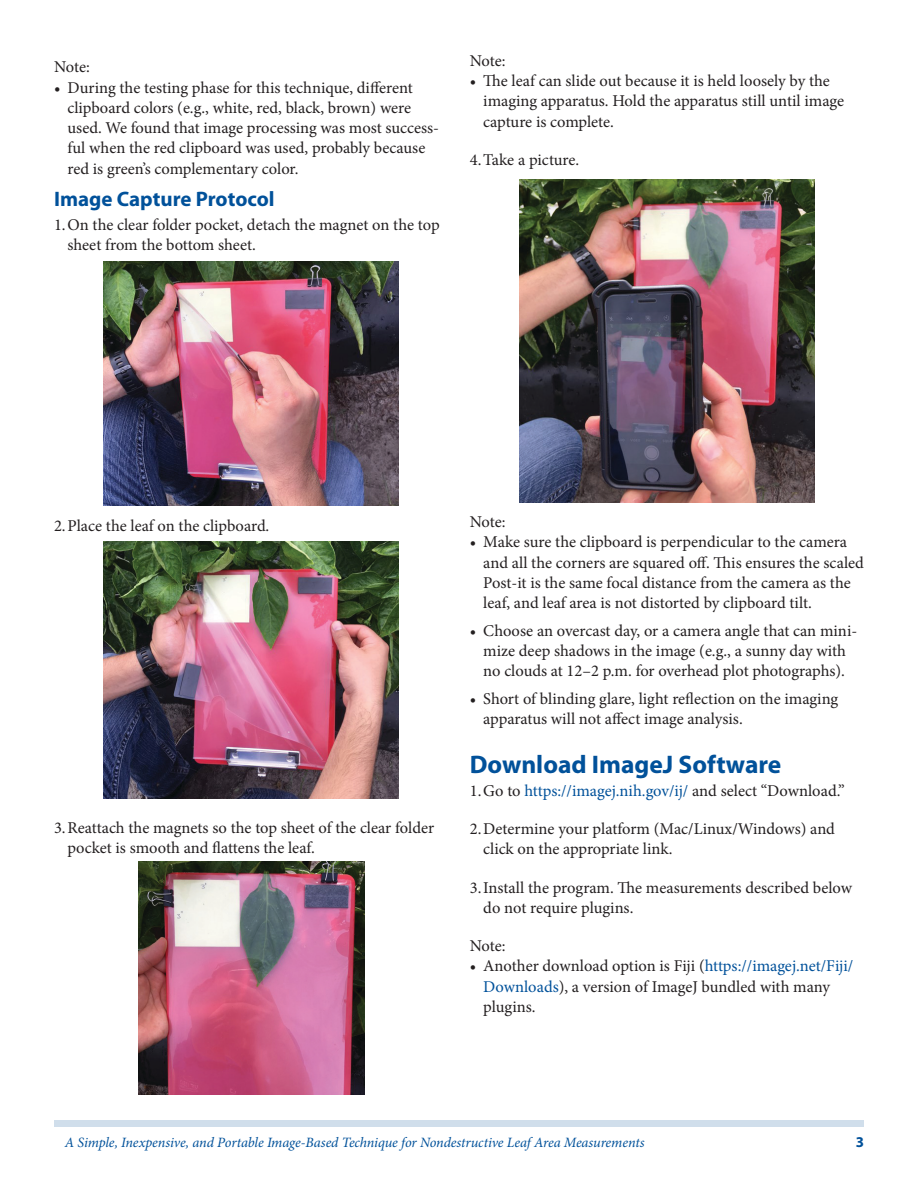
<style>
.page{position:relative;width:918px;height:1188px;background:#fff}
.page>*{position:absolute;margin:0;border:0;box-sizing:border-box;transform-origin:0 0}
.SectionHeading0{font:700 25.5px "Myriad Pro";color:#01519a}
.SectionHeading1{font:700 21px "Myriad Pro";color:#01519a}
.BlockParagraph{font:16.5px/20.2px "Minion Pro";letter-spacing:-.005em;color:#231f20}
.t1{font:700 15px "Myriad Pro";color:#01519a}
.RunningTitleItalics{font:italic 14.25px "Minion Pro";letter-spacing:-.01em;color:#01519a}
.s1{color:#01519a}
</style>
<div class="page">
<div style="left:54px;top:1120px;width:810px;height:7px;background:#d0deeb"></div>
<img style="left:103px;top:261px;width:296px;height:244px">
<img style="left:103px;top:542px;width:296px;height:256px">
<img style="left:138px;top:862px;width:226px;height:233px">
<img style="left:519px;top:179px;width:296px;height:323px">
<p class="BlockParagraph" style="left:54px;top:57px;width:37px">Note:</p>
<p class="BlockParagraph" style="left:68px;top:77px;width:373px;text-indent:-14px">• During the testing phase for this technique, different clipboard colors (e.g., white, red, black, brown) were used. We found that image processing was most success&shy;ful when the red clipboard was used, probably because red is green’s complementary color.</p>
<p class="SectionHeading1" style="left:54px;top:185px;width:222px">Image Capture Protocol</p>
<p class="BlockParagraph" style="left:68px;top:214px;width:374px;text-indent:-14px">1.On the clear folder pocket, detach the magnet on the top sheet from the bottom sheet.</p>
<p class="BlockParagraph" style="left:470px;top:51px;width:37px">Note:</p>
<p class="BlockParagraph" style="left:483px;top:71px;width:362px;text-indent:-14px">• The leaf can slide out because it is held loosely by the imaging apparatus. Hold the apparatus still until image capture is complete.</p>
<p class="BlockParagraph" style="left:470px;top:150px;width:111px">4.Take a picture.</p>
<p class="BlockParagraph" style="left:54px;top:516px;width:217px">2.Place the leaf on the clipboard.</p>
<p class="BlockParagraph" style="left:68px;top:817px;width:368px;text-indent:-14px">3.Reattach the magnets so the top sheet of the clear folder pocket is smooth and flattens the leaf.</p>
<p class="BlockParagraph" style="left:470px;top:512px;width:37px">Note:</p>
<p class="BlockParagraph" style="left:483px;top:532px;width:382px;text-indent:-14px">• Make sure the clipboard is perpendicular to the camera and all the corners are squared off. This ensures the scaled Post-it is the same focal distance from the camera as the leaf, and leaf area is not distorted by clipboard tilt.</p>
<p class="BlockParagraph" style="left:470px;top:620px;width:389px;text-align:center">• Choose an overcast day, or a camera angle that can mini&shy;mize deep shadows in the image (e.g., a sunny day with<br>no clouds at 12–2 p.m. for overhead plot photographs).</p>
<p class="BlockParagraph" style="left:483px;top:688px;width:357px;text-indent:-14px">• Short of blinding glare, light reflection on the imaging apparatus will not affect image analysis.</p>
<p class="SectionHeading0" style="left:470px;top:747px;width:313px">Download ImageJ Software</p>
<p class="BlockParagraph" style="left:470px;top:781px;width:376px">1.Go to <span class="s1">https://imagej.nih.gov/ij/</span> and select “Download.”</p>
<p class="BlockParagraph" style="left:483px;top:819px;width:353px;text-indent:-14px">2.Determine your platform (Mac/Linux/Windows) and click on the appropriate link.</p>
<p class="BlockParagraph" style="left:483px;top:877px;width:370px;text-indent:-14px">3.Install the program. The measurements described below do not require plugins.</p>
<p class="BlockParagraph" style="left:470px;top:936px;width:37px">Note:</p>
<p class="BlockParagraph" style="left:483px;top:956px;width:372px;text-indent:-14px">• Another download option is Fiji (<span class="s1">https://imagej.net/Fiji/<br>Downloads</span>), a version of ImageJ bundled with many plugins.</p>
<p class="RunningTitleItalics" style="left:65px;top:1133px;width:581px">A Simple, Inexpensive, and Portable Image-Based Technique for Nondestructive Leaf Area Measurements</p>
<p class="t1" style="left:856px;top:1133px;width:10px">3</p>
</div>
